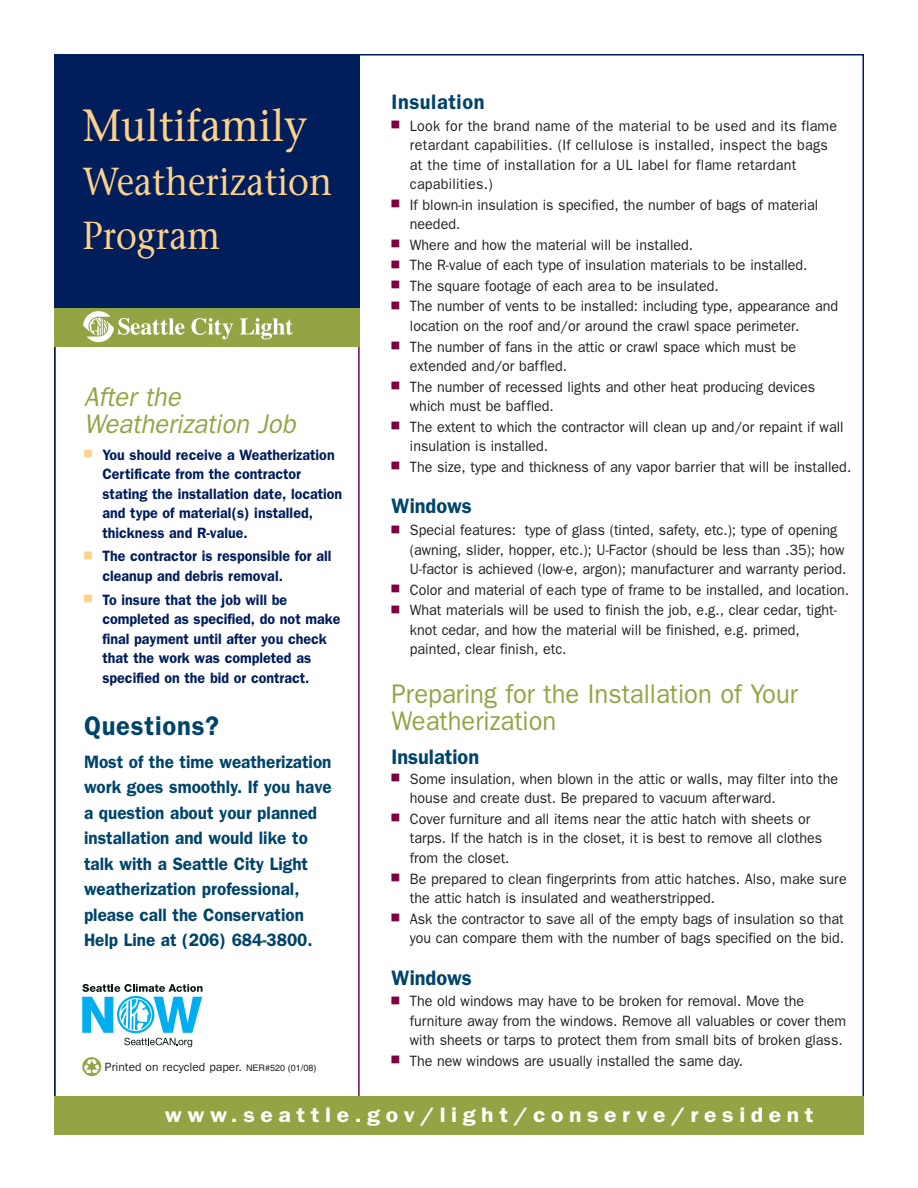
<style>
.page{position:relative;width:918px;height:1188px;background:#fff}
.page>*{position:absolute;margin:0;border:0;box-sizing:border-box;transform-origin:0 0}
.t1{font:45px "Stone Serif";color:#fed18b;scale:.9 1}
.t2{font:39px/54px "Stone Serif";color:#fed18b;scale:.9 1}
.t3{font:27px/27px "Franklin Gothic";color:#93a445;scale:.95 1}
.t4{font:italic 27px/27px "Franklin Gothic";color:#93a445;scale:.95 1}
.t5{font:600 27px "Franklin Gothic";letter-spacing:.03em;color:#00446a;scale:.95 1}
.t6{font:600 21px "Franklin Gothic";letter-spacing:.24em;color:#fff;scale:1.1 1}
.t7{font:600 21px "Franklin Gothic";color:#00446a;scale:.95 1}
.t8{font:600 21px "Franklin Gothic";letter-spacing:.03em;color:#00446a;scale:.95 1}
.t9{font:600 18px/25.5px "Franklin Gothic";color:#00446a;scale:.95 1}
.t10{font:15px/19.5px "Franklin Gothic";color:#231f20;scale:.95 1}
.t11{font:600 15px/19.5px "Franklin Gothic";color:#001e5b;scale:.95 1}
.t12{font:15px/19.5px "Franklin Gothic";letter-spacing:.02em;color:#231f20;scale:.95 1}
.t13{font:12px "Franklin Gothic";color:#231f20}
.s1{font-family:"Helvetica";font-size:9px}
</style>
<div class="page">
<div style="left:54px;top:54px;width:306px;height:254px;background:#001e5b"></div>
<div style="left:54px;top:308px;width:306px;height:39px;background:#93a445"></div>
<svg style="left:83px;top:311px;width:102px;height:31px"></svg>
<svg style="left:191px;top:318px;width:42px;height:21px"></svg>
<svg style="left:240px;top:318px;width:53px;height:21px"></svg>
<div style="left:54px;top:1096px;width:810px;height:40px;background:#93a445"></div>
<svg style="left:82px;top:984px;width:120px;height:63px"></svg>
<svg style="left:82px;top:1057px;width:19px;height:19px"></svg>
<svg style="left:83px;top:1059px;width:17px;height:16px"></svg>
<h1 class="t1" style="left:82px;top:108px;width:251px">Multifamily</h1>
<h2 class="t2" style="left:82px;top:159px;width:279px">Weatherization<br>Program</h2>
<h3 class="t4" style="left:84px;top:383px;width:224px">After the<br>Weatherization Job</h3>
<p class="t11" style="left:102px;top:445px;width:254px;text-indent:-18px"><sup>■</sup> You should receive a Weatherization Certificate from the contractor stating the installation date, location and type of material(s) installed, thickness and R-value.</p>
<p class="t11" style="left:102px;top:547px;width:243px;text-indent:-18px"><sup>■</sup> The contractor is responsible for all cleanup and debris removal.</p>
<p class="t11" style="left:102px;top:590px;width:252px;text-indent:-18px"><sup>■</sup> To insure that the job will be completed as specified, do not make final payment until after you check that the work was completed as specified on the bid or contract.</p>
<h3 class="t5" style="left:84px;top:710px;width:144px">Questions?</h3>
<p class="t9" style="left:84px;top:749px;width:262px">Most of the time weatherization work goes smoothly. If you have a question about your planned installation and would like to talk with a Seattle City Light weatherization professional, please call the Conservation<br>Help Line at (206) 684-3800.</p>
<p class="t13" style="left:105px;top:1060px;width:213px">Printed on recycled paper. <span class="s1">NER#520 (01/08)</span></p>
<h3 class="t8" style="left:391px;top:89px;width:100px">Insulation</h3>
<p class="t12" style="left:410px;top:116px;width:451px;text-indent:-18px"><sup>■</sup> Look for the brand name of the material to be used and its flame retardant capabilities. (If cellulose is installed, inspect the bags at the time of installation for a UL label for flame retardant capabilities.)</p>
<p class="t10" style="left:410px;top:195px;width:432px;text-indent:-18px"><sup>■</sup> If blown-in insulation is specified, the number of bags of material needed.</p>
<p class="t10" style="left:391px;top:235px;width:319px"><sup>■</sup> Where and how the material will be installed.</p>
<p class="t10" style="left:391px;top:255px;width:440px"><sup>■</sup> The R-value of each type of insulation materials to be installed.</p>
<p class="t10" style="left:391px;top:276px;width:346px"><sup>■</sup> The square footage of each area to be insulated.</p>
<p class="t10" style="left:410px;top:297px;width:452px;text-indent:-18px"><sup>■</sup> The number of vents to be installed: including type, appearance and location on the roof and/or around the crawl space perimeter.</p>
<p class="t10" style="left:410px;top:337px;width:408px;text-indent:-18px"><sup>■</sup> The number of fans in the attic or crawl space which must be extended and/or baffled.</p>
<p class="t10" style="left:410px;top:377px;width:428px;text-indent:-18px"><sup>■</sup> The number of recessed lights and other heat producing devices which must be baffled.</p>
<p class="t10" style="left:410px;top:417px;width:458px;text-indent:-18px"><sup>■</sup> The extent to which the contractor will clean up and/or repaint if wall insulation is installed.</p>
<p class="t10" style="left:391px;top:457px;width:486px"><sup>■</sup> The size, type and thickness of any vapor barrier that will be installed.</p>
<h3 class="t7" style="left:391px;top:494px;width:86px">Windows</h3>
<p class="t10" style="left:410px;top:520px;width:461px;text-indent:-18px"><sup>■</sup> Special features: type of glass (tinted, safety, etc.); type of opening (awning, slider, hopper, etc.); U-Factor (should be less than .35); how<br>U-factor is achieved (low-e, argon); manufacturer and warranty period.</p>
<p class="t10" style="left:391px;top:580px;width:483px"><sup>■</sup> Color and material of each type of frame to be installed, and location.</p>
<p class="t10" style="left:410px;top:600px;width:451px;text-indent:-18px"><sup>■</sup> What materials will be used to finish the job, e.g., clear cedar, tight&shy;knot cedar, and how the material will be finished, e.g. primed, painted, clear finish, etc.</p>
<h3 class="t3" style="left:391px;top:680px;width:430px">Preparing for the Installation of Your<br>Weatherization</h3>
<h3 class="t7" style="left:391px;top:745px;width:94px">Insulation</h3>
<p class="t10" style="left:410px;top:769px;width:452px;text-indent:-18px"><sup>■</sup> Some insulation, when blown in the attic or walls, may filter into the house and create dust. Be prepared to vacuum afterward.</p>
<p class="t10" style="left:410px;top:809px;width:436px;text-indent:-18px"><sup>■</sup> Cover furniture and all items near the attic hatch with sheets or tarps. If the hatch is in the closet, it is best to remove all clothes from the closet.</p>
<p class="t10" style="left:410px;top:869px;width:461px;text-indent:-18px"><sup>■</sup> Be prepared to clean fingerprints from attic hatches. Also, make sure the attic hatch is insulated and weatherstripped.</p>
<p class="t10" style="left:391px;top:909px;width:478px;text-align:right"><sup>■</sup> Ask the contractor to save all of the empty bags of insulation so that you can compare them with the number of bags specified on the bid.</p>
<h3 class="t7" style="left:391px;top:965px;width:86px">Windows</h3>
<p class="t10" style="left:410px;top:991px;width:461px;text-indent:-18px"><sup>■</sup> The old windows may have to be broken for removal. Move the furniture away from the windows. Remove all valuables or cover them with sheets or tarps to protect them from small bits of broken glass.</p>
<p class="t10" style="left:391px;top:1051px;width:372px"><sup>■</sup> The new windows are usually installed the same day.</p>
<h3 class="t6" style="left:165px;top:1103px;width:591px">www.seattle.gov/light/conserve/resident</h3>
</div>
